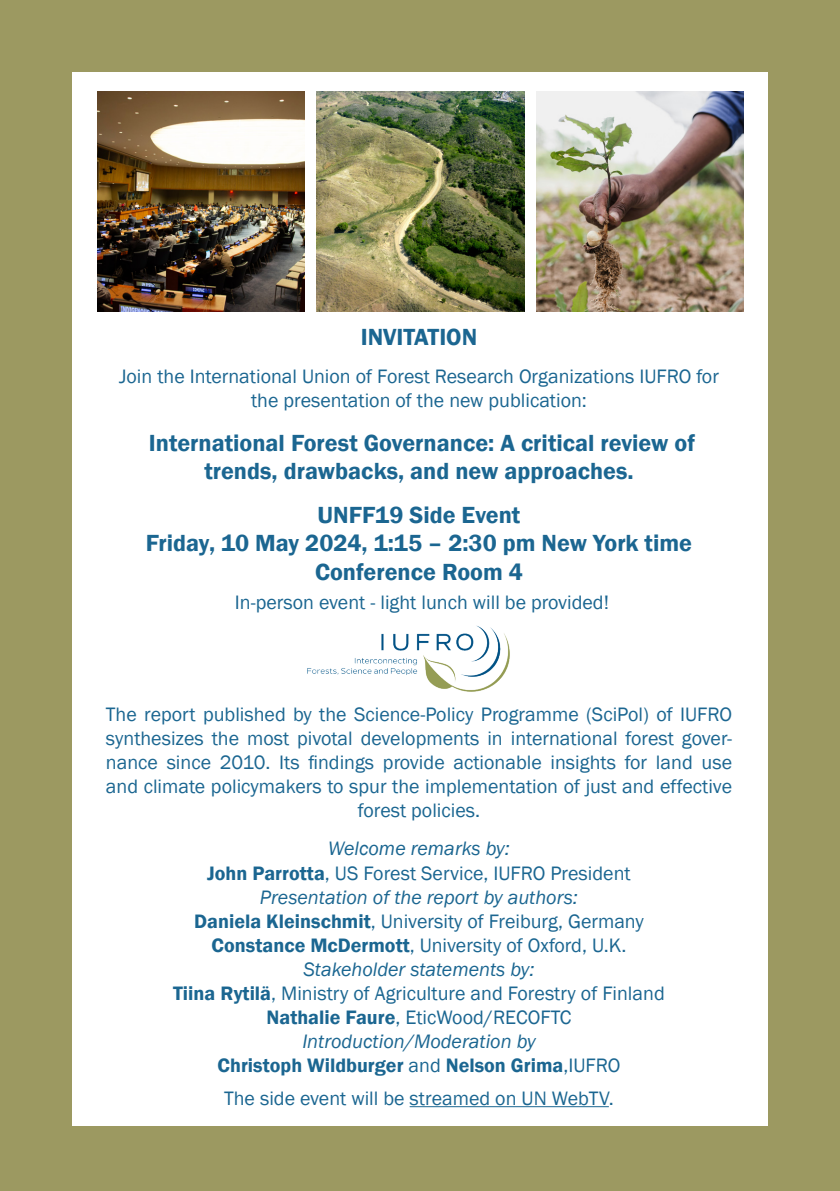
<style>
.page{position:relative;width:840px;height:1191px;background:#fff}
.page>*{position:absolute;margin:0;border:0;box-sizing:border-box;transform-origin:0 0}
.t1{font:600 24px/28.8px "Franklin Gothic";color:#1b6691;text-align:center}
.t2{font:20px/24px "Franklin Gothic";color:#1b6691;text-align:center}
.t3{font:italic 20px "Franklin Gothic";color:#1b6691}
.t4{font:600 20px "Franklin Gothic";color:#1b6691}
.s1{font-weight:600}
.s2{font-weight:400}
</style>
<div class="page">
<div style="left:0;top:0;width:839px;height:1191px;background:#9c9961"></div>
<div style="left:72px;top:72px;width:695px;height:1053px;background:#fff"></div>
<hr style="left:409px;top:1106px;width:199px;height:1px;background:#1b6691">
<img style="left:307px;top:625px;width:203px;height:67px">
<img style="left:97px;top:92px;width:207px;height:220px">
<img style="left:316px;top:92px;width:208px;height:220px">
<img style="left:536px;top:92px;width:207px;height:220px">
<p class="t1" style="left:360px;top:323px;width:118px">INVITATION</p>
<p class="t2" style="left:119px;top:365px;width:601px">Join the International Union of Forest Research Organizations IUFRO for the presentation of the new publication:</p>
<p class="t1" style="left:149px;top:428px;width:547px">International Forest Governance: A critical review of trends, drawbacks, and new approaches.</p>
<p class="t1" style="left:317px;top:500px;width:204px">UNFF19 Side Event</p>
<p class="t1" style="left:146px;top:529px;width:547px">Friday, 10 May 2024, 1:15 – 2:30 pm New York time</p>
<p class="t1" style="left:315px;top:558px;width:209px">Conference Room 4</p>
<p class="t2" style="left:235px;top:591px;width:375px">In-person event - light lunch will be provided!</p>
<p class="t2" style="left:106px;top:703px;width:627px">The report published by the Science-Policy Programme (SciPol) of IUFRO synthesizes the most pivotal developments in international forest gover&shy;nance since 2010. Its findings provide actionable insights for land use and climate policymakers to spur the implementation of just and effective forest policies.</p>
<p class="t3" style="left:328px;top:836px;width:183px">Welcome remarks by:</p>
<p class="t2" style="left:207px;top:861px;width:425px"><span class="s1">John Parrotta</span>, US Forest Service, IUFRO President</p>
<p class="t3" style="left:260px;top:884px;width:319px">Presentation of the report by authors:</p>
<p class="t2" style="left:194px;top:909px;width:450px"><span class="s1">Daniela Kleinschmit</span>, University of Freiburg, Germany</p>
<p class="t2" style="left:211px;top:933px;width:416px"><span class="s1">Constance McDermott</span>, University of Oxford, U.K.</p>
<p class="t3" style="left:303px;top:956px;width:232px">Stakeholder statements by:</p>
<p class="t2" style="left:173px;top:981px;width:493px"><span class="s1">Tiina Rytilä</span>, Ministry of Agriculture and Forestry of Finland</p>
<p class="t2" style="left:266px;top:1005px;width:306px"><span class="s1">Nathalie Faure</span>, EticWood/RECOFTC</p>
<p class="t3" style="left:302px;top:1028px;width:235px">Introduction/Moderation by</p>
<p class="t4" style="left:217px;top:1052px;width:404px">Christoph Wildburger <span class="s2">and</span> Nelson Grima<span class="s2">,IUFRO</span></p>
<p class="t2" style="left:224px;top:1087px;width:391px">The side event will be streamed on UN WebTV.</p>
</div>
